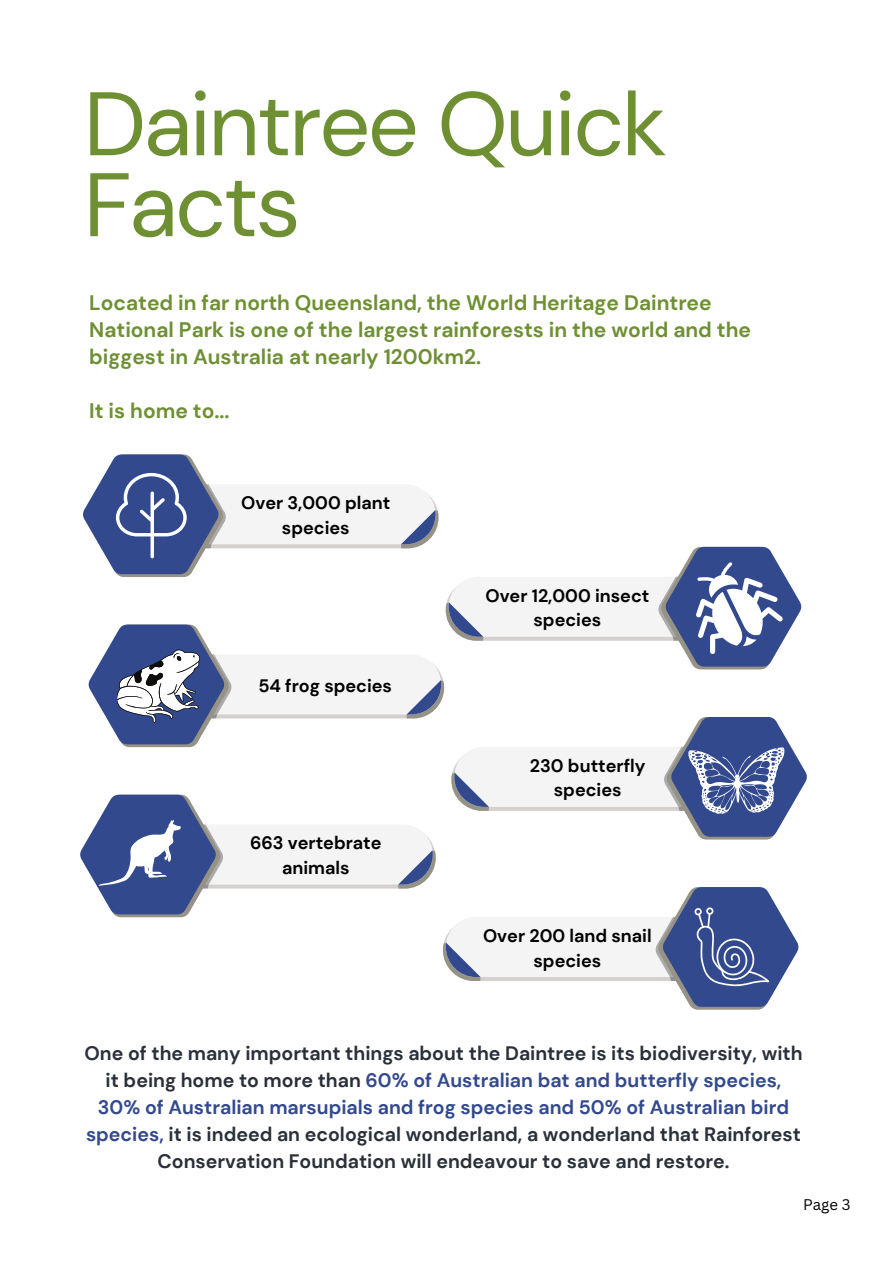
<style>
.page{position:relative;width:893px;height:1264px;background:#fff}
.page>*{position:absolute;margin:0;border:0;box-sizing:border-box;transform-origin:0 0}
.t1{font:89.85px/81px "DM Sans";letter-spacing:-.03em;color:#6e9033}
.t2{font:700 21px/27px "DM Sans";color:#6e9033}
.t3{font:700 19.5px/27px "DM Sans";color:#293039;text-align:center}
.t4{font:700 18px/24.8px "DM Sans";color:#000;text-align:center}
.t5{font:15px "Canva Sans";color:#000}
.s1{color:#32498e}
</style>
<div class="page">
<svg style="left:80px;top:454px;width:727px;height:555px"></svg>
<h1 class="t1" style="left:84px;top:84px;width:585px">Daintree Quick<br>Facts</h1>
<p class="t2" style="left:89px;top:289px;width:663px">Located in far north Queensland, the World Heritage Daintree<br>National Park is one of the largest rainforests in the world and the biggest in Australia at nearly 1200km2.</p>
<p class="t2" style="left:89px;top:397px;width:142px">It is home to...</p>
<p class="t4" style="left:241px;top:491px;width:151px">Over 3,000 plant species</p>
<p class="t4" style="left:258px;top:673px;width:135px">54 frog species</p>
<p class="t4" style="left:250px;top:830px;width:133px">663 vertebrate animals</p>
<p class="t4" style="left:485px;top:583px;width:165px">Over 12,000 insect species</p>
<p class="t4" style="left:530px;top:753px;width:117px">230 butterfly species</p>
<p class="t4" style="left:483px;top:923px;width:170px">Over 200 land snail species</p>
<p class="t3" style="left:84px;top:1040px;width:719px">One of the many important things about the Daintree is its biodiversity, with it being home to more than <span class="s1">60% of Australian bat and butterfly species, 30% of Australian marsupials and frog species and 50% of Australian bird species,</span> it is indeed an ecological wonderland, a wonderland that Rainforest Conservation Foundation will endeavour to save and restore.</p>
<p class="t5" style="left:803px;top:1193px;width:49px">Page 3</p>
</div>
